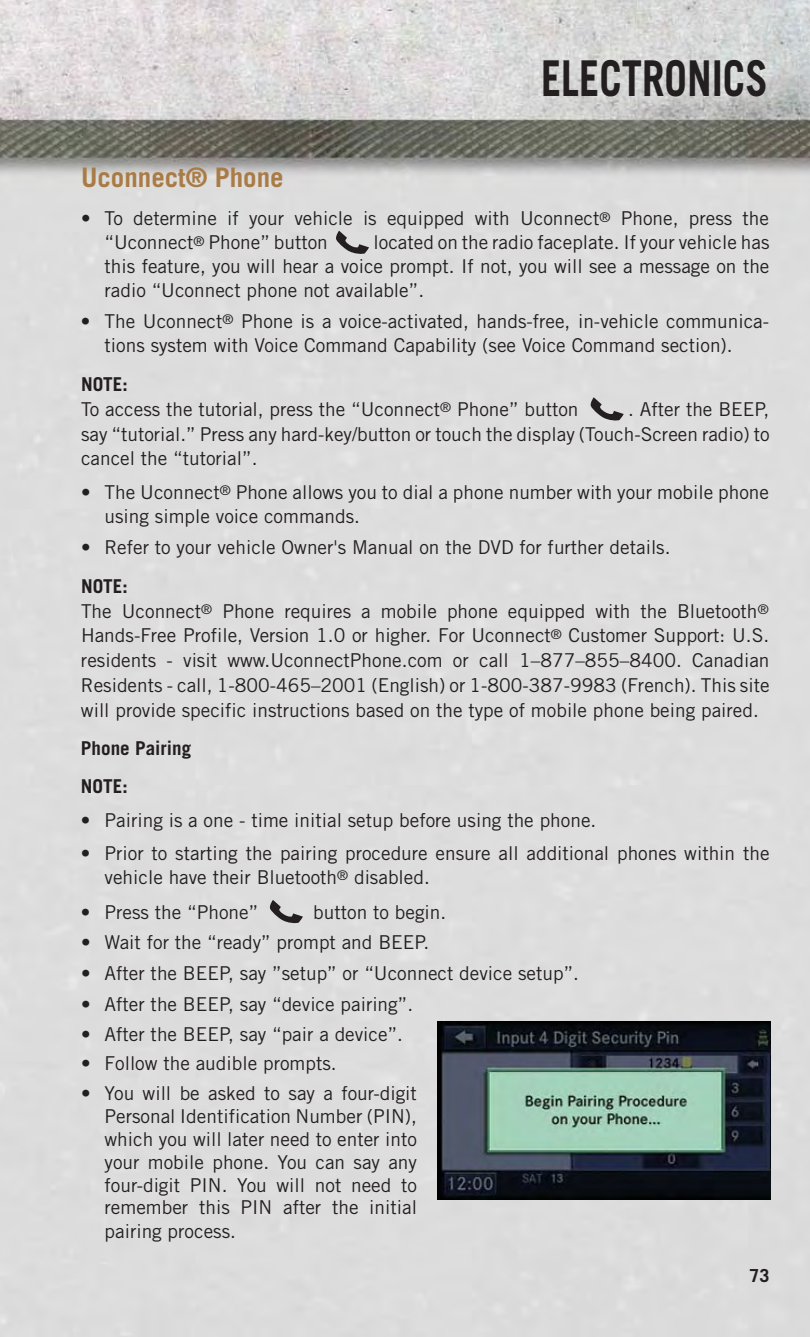
<style>
.page{position:relative;width:810px;height:1337px;background:#fff}
.page>*{position:absolute;margin:0;border:0;box-sizing:border-box;transform-origin:0 0}
.t1{font:700 49.5px "Trade Gothic LT Std";color:#231f20;scale:.82 1}
.t2{font:700 27px "Trade Gothic LT Std";color:#a97b46}
.t3{font:19.12px/24.8px "Trade Gothic LT Std";color:#231f20}
.t4{font:700 19.12px/38.7px "Trade Gothic LT Std";color:#231f20}
.t5{font:700 18px "Trade Gothic LT Std";color:#231f20}
.s1{font-weight:700}
</style>
<div class="page">
<img style="left:0;top:0;width:810px;height:1336px">
<svg style="left:336px;top:231px;width:33px;height:23px"></svg>
<svg style="left:591px;top:397px;width:33px;height:23px"></svg>
<svg style="left:270px;top:900px;width:33px;height:23px"></svg>
<img style="left:437px;top:1021px;width:334px;height:178px">
<h1 class="t1" style="left:541px;top:60px;width:278px">ELECTRONICS</h1>
<h2 class="t2" style="left:81px;top:167px;width:204px">Uconnect® Phone</h2>
<p class="t3" style="left:105px;top:208px;width:666px;line-height:24.1px;text-indent:-24px">• To determine if your vehicle is equipped with Uconnect<sup>®</sup> Phone, press the “Uconnect<sup>®</sup> Phone” button</p>
<p class="t3" style="left:105px;top:232px;width:666px;line-height:24.1px;text-align:justify;text-indent:269px">located on the radio faceplate. If your vehicle has this feature, you will hear a voice prompt. If not, you will see a message on the radio “Uconnect phone not available”.</p>
<p class="t3" style="left:105px;top:311px;width:666px;line-height:24.1px;text-indent:-24px">• The Uconnect<sup>®</sup> Phone is a voice-activated, hands-free, in-vehicle communica&shy;tions system with Voice Command Capability (see Voice Command section).</p>
<p class="t3" style="left:81px;top:374px;width:499px"><span class="s1">NOTE:<br></span>To access the tutorial, press the “Uconnect<sup>®</sup> Phone” button</p>
<p class="t3" style="left:81px;top:398px;width:690px;text-align:justify;text-indent:547px">. After the BEEP, say “tutorial.” Press any hard-key/button or touch the display (Touch-Screen radio) to cancel the “tutorial”.</p>
<p class="t3" style="left:105px;top:482px;width:666px;line-height:24.1px;text-indent:-24px">• The Uconnect<sup>®</sup> Phone allows you to dial a phone number with your mobile phone using simple voice commands.</p>
<p class="t3" style="left:81px;top:536px;width:591px">• Refer to your vehicle Owner's Manual on the DVD for further details.</p>
<p class="t3" style="left:81px;top:575px;width:690px"><span class="s1">NOTE:<br></span>The Uconnect<sup>®</sup> Phone requires a mobile phone equipped with the Bluetooth<sup>® </sup>Hands-Free Profile, Version 1.0 or higher. For Uconnect<sup>®</sup> Customer Support: U.S. residents - visit www.UconnectPhone.com or call 1–877–855–8400. Canadian Residents - call, 1-800-465–2001 (English) or 1-800-387-9983 (French). This site will provide specific instructions based on the type of mobile phone being paired.</p>
<p class="t4" style="left:81px;top:730px;width:112px">Phone Pairing<br>NOTE:</p>
<p class="t3" style="left:81px;top:809px;width:517px">• Pairing is a one - time initial setup before using the phone.</p>
<p class="t3" style="left:105px;top:843px;width:667px;line-height:24.1px;text-indent:-24px">• Prior to starting the pairing procedure ensure all additional phones within the vehicle have their Bluetooth<sup>®</sup> disabled.</p>
<p class="t3" style="left:81px;top:901px;width:179px">• Press the “Phone”</p>
<p class="t3" style="left:313px;top:901px;width:135px">button to begin.</p>
<p class="t3" style="left:81px;top:932px;width:350px">• Wait for the “ready” prompt and BEEP.</p>
<p class="t3" style="left:81px;top:962px;width:500px">• After the BEEP, say ”setup” or “Uconnect device setup”.</p>
<p class="t3" style="left:81px;top:993px;width:334px">• After the BEEP, say “device pairing”.</p>
<p class="t3" style="left:81px;top:1023px;width:324px">• After the BEEP, say “pair a device”.</p>
<p class="t3" style="left:81px;top:1052px;width:257px">• Follow the audible prompts.</p>
<p class="t3" style="left:105px;top:1083px;width:314px;line-height:23.2px;text-align:justify;text-indent:-24px">• You will be asked to say a four-digit Personal Identification Number (PIN), which you will later need to enter into your mobile phone. You can say any four-digit PIN. You will not need to remember this PIN after the initial pairing process.</p>
<p class="t5" style="left:750px;top:1269px;width:21px">73</p>
</div>
